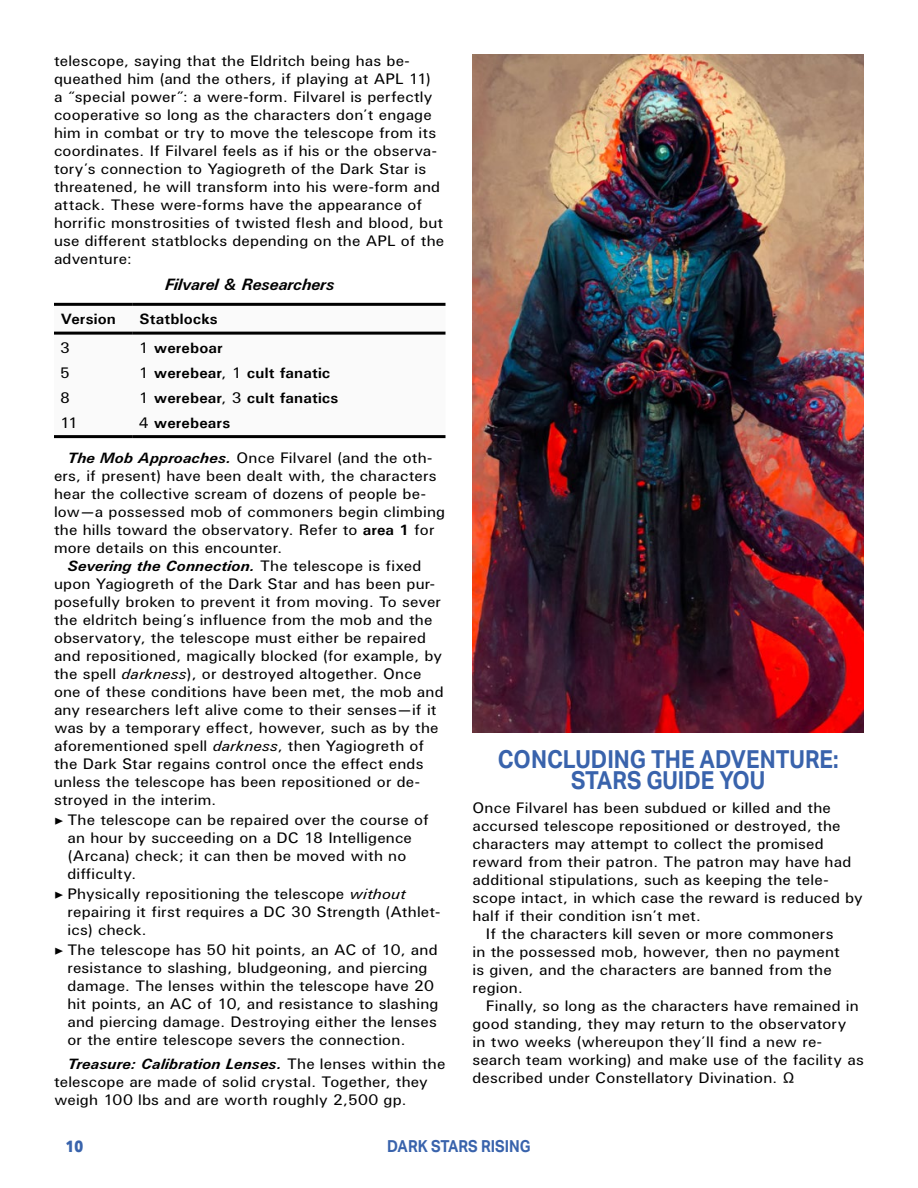
<style>
.page{position:relative;width:918px;height:1188px;background:#fff}
.page>*{position:absolute;margin:0;border:0;box-sizing:border-box;transform-origin:0 0}
.t1{font:700 24.75px/21px "Aktiv Grotesk";color:#3963ac;text-align:center;scale:.9 1}
.t2{font:italic 700 16.5px "U001";color:#000}
.t3{font:700 16.5px "Aktiv Grotesk";color:#3963ac;scale:.9 1}
.t4{font:800 16.5px "Aktiv Grotesk";color:#3963ac;scale:.9 1}
.t5{font:15px/18px "U001";letter-spacing:.01em;color:#000;scale:1.05 1}
.t6{font:700 15px "U001";letter-spacing:.01em;color:#000;scale:1.05 1}
.t7{font:italic 700 15px "U001";letter-spacing:.01em;color:#000;scale:1.05 1}
.s1{font-weight:400}
.s2{font-weight:700;font-style:italic}
.s3{font-weight:700}
.s4{font-weight:400;font-style:normal}
.s5{font-style:italic}
.s6{font-family:"Minion Pro"}
</style>
<div class="page">
<svg style="left:54px;top:331px;width:392px;height:1px"></svg>
<hr style="left:54px;top:303px;width:79px;height:3px;background:#000">
<hr style="left:133px;top:303px;width:313px;height:3px;background:#000">
<hr style="left:54px;top:332px;width:79px;height:3px;background:#000">
<hr style="left:133px;top:332px;width:313px;height:3px;background:#000">
<hr style="left:54px;top:435px;width:79px;height:3px;background:#000">
<hr style="left:133px;top:435px;width:313px;height:3px;background:#000">
<img style="left:472px;top:54px;width:392px;height:678px">
<p class="t5" style="left:54px;top:51px;width:373px">telescope, saying that the Eldritch being has be&shy;queathed him (and the others, if playing at APL 11)<br>a “special power”: a were-form. Filvarel is perfectly cooperative so long as the characters don’t engage him in combat or try to move the telescope from its coordinates. If Filvarel feels as if his or the observa&shy;tory’s connection to Yagiogreth of the Dark Star is threatened, he will transform into his were-form and attack. These were-forms have the appearance of horrific monstrosities of twisted flesh and blood, but use different statblocks depending on the APL of the adventure:</p>
<p class="t2" style="left:165px;top:274px;width:171px">Filvarel &amp; Researchers</p>
<p class="t6" style="left:61px;top:310px;width:54px">Version</p>
<p class="t6" style="left:140px;top:310px;width:76px">Statblocks</p>
<p class="t5" style="left:60px;top:338px;width:11px">3</p>
<p class="t6" style="left:139px;top:338px;width:81px"><span class="s1">1</span> wereboar</p>
<p class="t5" style="left:60px;top:364px;width:11px">5</p>
<p class="t6" style="left:139px;top:363px;width:184px"><span class="s1">1</span> werebear<span class="s1">, 1</span> cult fanatic</p>
<p class="t5" style="left:60px;top:389px;width:11px">8</p>
<p class="t6" style="left:139px;top:388px;width:192px"><span class="s1">1</span> werebear<span class="s1">, 3</span> cult fanatics</p>
<p class="t5" style="left:60px;top:414px;width:19px">11</p>
<p class="t6" style="left:139px;top:413px;width:88px"><span class="s1">4</span> werebears</p>
<p class="t5" style="left:68px;top:448px;width:349px"><span class="s2">The Mob Approaches.</span> Once Filvarel (and the oth-</p>
<p class="t5" style="left:54px;top:466px;width:366px">ers, if present) have been dealt with, the characters</p>
<p class="t5" style="left:54px;top:484px;width:356px">hear the collective scream of dozens of people be-</p>
<p class="t5" style="left:54px;top:502px;width:374px">low—a possessed mob of commoners begin climbing</p>
<p class="t5" style="left:54px;top:520px;width:364px">the hills toward the observatory. Refer to <span class="s3">area 1</span> for</p>
<p class="t5" style="left:54px;top:538px;width:219px">more details on this encounter.</p>
<p class="t7" style="left:68px;top:556px;width:339px">Severing the Connection. <span class="s4">The telescope is fixed</span></p>
<p class="t5" style="left:54px;top:574px;width:365px">upon Yagiogreth of the Dark Star and has been pur-</p>
<p class="t5" style="left:54px;top:592px;width:370px">posefully broken to prevent it from moving. To sever</p>
<p class="t5" style="left:54px;top:610px;width:362px">the eldritch being’s influence from the mob and the</p>
<p class="t5" style="left:54px;top:628px;width:356px">observatory, the telescope must either be repaired</p>
<p class="t5" style="left:54px;top:646px;width:371px">and repositioned, magically blocked (for example, by</p>
<p class="t5" style="left:54px;top:664px;width:351px">the spell <span class="s5">darkness</span>), or destroyed altogether. Once</p>
<p class="t5" style="left:54px;top:682px;width:373px">one of these conditions have been met, the mob and</p>
<p class="t5" style="left:54px;top:700px;width:366px">any researchers left alive come to their senses—if it</p>
<p class="t5" style="left:54px;top:718px;width:368px">was by a temporary effect, however, such as by the</p>
<p class="t5" style="left:54px;top:736px;width:354px">aforementioned spell <span class="s5">darkness</span>, then Yagiogreth of</p>
<p class="t5" style="left:54px;top:754px;width:353px">the Dark Star regains control once the effect ends</p>
<p class="t5" style="left:54px;top:772px;width:350px">unless the telescope has been repositioned or de-</p>
<p class="t5" style="left:54px;top:790px;width:156px">stroyed in the interim.</p>
<p class="t5" style="left:68px;top:811px;width:346px;text-indent:-13px"><span class="s6">▶</span> The telescope can be repaired over the course of an hour by succeeding on a DC 18 Intelligence (Arcana) check; it can then be moved with no difficulty.</p>
<p class="t5" style="left:68px;top:885px;width:357px;text-indent:-13px"><span class="s6">▶</span> Physically repositioning the telescope <span class="s5">without </span>repairing it first requires a DC 30 Strength (Athlet&shy;ics) check.</p>
<p class="t5" style="left:68px;top:941px;width:355px;text-indent:-13px"><span class="s6">▶</span> The telescope has 50 hit points, an AC of 10, and resistance to slashing, bludgeoning, and piercing damage. The lenses within the telescope have 20 hit points, an AC of 10, and resistance to slashing and piercing damage. Destroying either the lenses or the entire telescope severs the connection.</p>
<p class="t5" style="left:54px;top:1054px;width:374px;text-indent:13px"><span class="s2">Treasure: Calibration Lenses.</span> The lenses within the telescope are made of solid crystal. Together, they weigh 100 lbs and are worth roughly 2,500 gp.</p>
<h1 class="t1" style="left:498px;top:749px;width:380px">CONCLUDING THE ADVENTURE:<br>STARS GUIDE YOU</h1>
<p class="t5" style="left:472px;top:799px;width:343px">Once Filvarel has been subdued or killed and the</p>
<p class="t5" style="left:472px;top:817px;width:352px">accursed telescope repositioned or destroyed, the</p>
<p class="t5" style="left:472px;top:835px;width:336px">characters may attempt to collect the promised</p>
<p class="t5" style="left:472px;top:853px;width:362px">reward from their patron. The patron may have had</p>
<p class="t5" style="left:472px;top:871px;width:341px">additional stipulations, such as keeping the tele-</p>
<p class="t5" style="left:472px;top:889px;width:373px">scope intact, in which case the reward is reduced by</p>
<p class="t5" style="left:472px;top:907px;width:219px">half if their condition isn’t met.</p>
<p class="t5" style="left:486px;top:925px;width:332px">If the characters kill seven or more commoners</p>
<p class="t5" style="left:472px;top:943px;width:351px">in the possessed mob, however, then no payment</p>
<p class="t5" style="left:472px;top:961px;width:344px">is given, and the characters are banned from the</p>
<p class="t5" style="left:472px;top:979px;width:50px">region.</p>
<p class="t5" style="left:486px;top:997px;width:357px">Finally, so long as the characters have remained in</p>
<p class="t5" style="left:472px;top:1015px;width:358px">good standing, they may return to the observatory</p>
<p class="t5" style="left:472px;top:1033px;width:335px">in two weeks (whereupon they’ll find a new re-</p>
<p class="t5" style="left:472px;top:1051px;width:374px">search team working) and make use of the facility as</p>
<p class="t5" style="left:472px;top:1069px;width:308px">described under Constellatory Divination. Ω</p>
<p class="t4" style="left:66px;top:1137px;width:21px">10</p>
<p class="t3" style="left:387px;top:1137px;width:161px">DARK STARS RISING</p>
</div>
